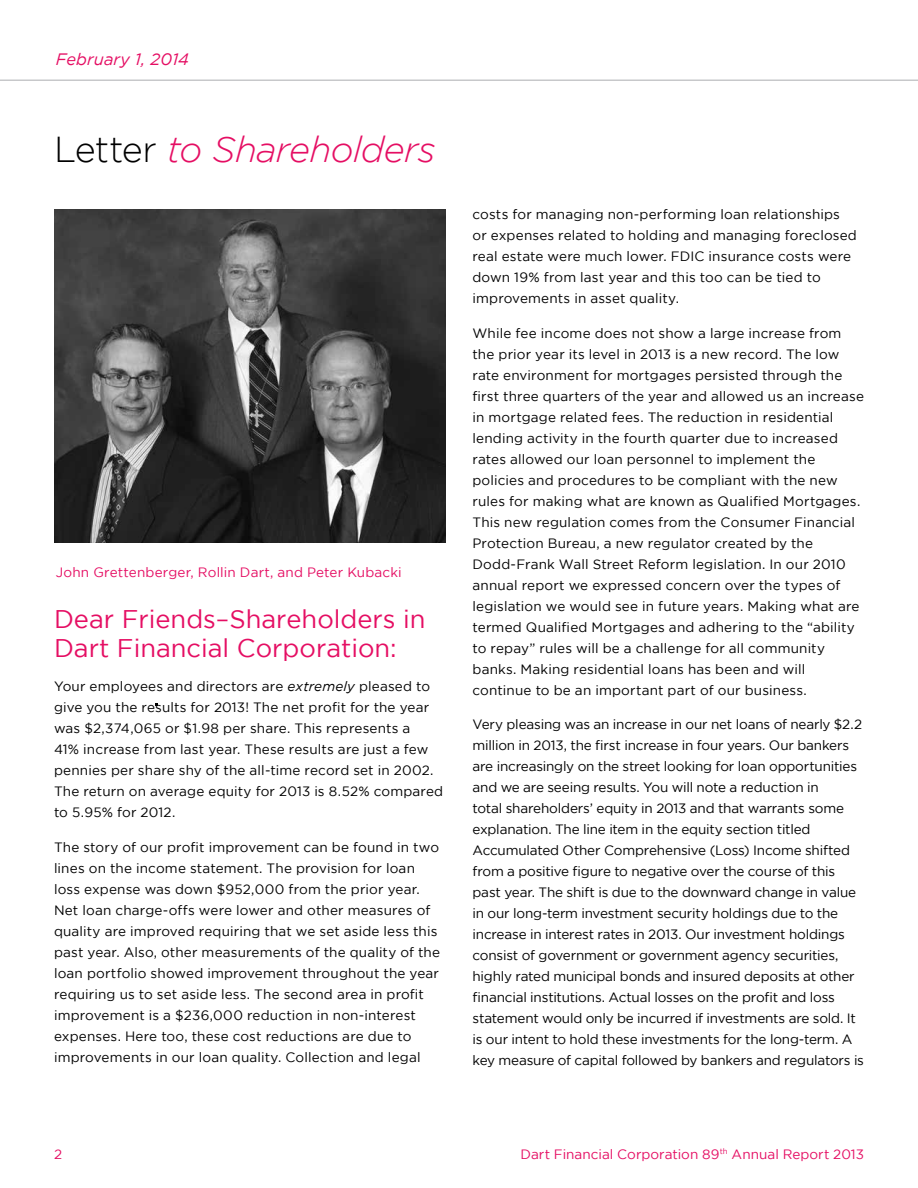
<style>
.page{position:relative;width:918px;height:1188px;background:#fff}
.page>*{position:absolute;margin:0;border:0;box-sizing:border-box;transform-origin:0 0}
.t1{font:italic 300 36px "Gotham";letter-spacing:-.02em;color:#e50e63}
.t2{font:25.5px/28.5px "Gotham";color:#e50e63}
.t3{font:italic 16.5px "Gotham";letter-spacing:.005em;color:#e50e63}
.t4{font:13.5px/21px "Gotham";letter-spacing:.01em;color:#000}
.t5{font:13.5px/21px "Gotham";letter-spacing:-.015em;color:#000}
.t6{font:13.5px "Gotham";letter-spacing:.005em;color:#e50e63}
.s1{font-style:normal;color:#000}
.s2{font-style:italic}
</style>
<div class="page">
<hr style="left:0;top:79px;width:918px;height:2px;background:#c7c8ca">
<img style="left:54px;top:209px;width:392px;height:334px">
<p class="t3" style="left:56px;top:50px;width:135px">February 1, 2014</p>
<h1 class="t1" style="left:54px;top:129px;width:383px"><span class="s1">Letter</span> to Shareholders</h1>
<p class="t6" style="left:56px;top:565px;width:348px">John Grettenberger, Rollin Dart, and Peter Kubacki</p>
<h2 class="t2" style="left:54px;top:605px;width:373px">Dear Friends–Shareholders in<br>Dart Financial Corporation:</h2>
<p class="t4" style="left:54px;top:676px;width:391px">Your employees and directors are <span class="s2">extremely</span> pleased to give you the results for 2013! The net profit for the year was $2,374,065 or $1.98 per share. This represents a<br>41% increase from last year. These results are just a few pennies per share shy of the all-time record set in 2002.<br>The return on average equity for 2013 is 8.52% compared to 5.95% for 2012.</p>
<p class="t4" style="left:54px;top:836px;width:388px">The story of our profit improvement can be found in two lines on the income statement. The provision for loan loss expense was down $952,000 from the prior year.<br>N et loan charge-offs were lower and other measures of quality are improved requiring that we set aside less this past year. Also, other measurements of the quality of the loan portfolio showed improvement throughout the year requiring us to set aside less. The second area in profit improvement is a $236,000 reduction in non-interest expenses. H ere too, these cost reductions are due to improvements in our loan quality. Collection and legal</p>
<p class="t4" style="left:472px;top:204px;width:386px">costs for managing non-performing loan relationships or expenses related to holding and managing foreclosed real estate were much lower. FDIC insurance costs were down 19% from last year and this too can be tied to improvements in asset quality.</p>
<p class="t4" style="left:472px;top:322px;width:393px">While fee income does not show a large increase from the prior year its level in 2013 is a new record. The low rate environment for mortgages persisted through the first three quarters of the year and allowed us an increase in mortgage related fees. The reduction in residential lending activity in the fourth quarter due to increased rates allowed our loan personnel to implement the policies and procedures to be compliant with the new rules for making what are known as Qualified Mortgages.<br>This new regulation comes from the Consumer Financial Protection Bureau, a new regulator created by the Dodd-Frank Wall Street Reform legislation. I n our 2010 annual report we expressed concern over the types of legislation we would see in future years. Making what are termed Qualified Mortgages and adhering to the “ability to repay” rules will be a challenge for all community banks. Making residential loans has been and will continue to be an important part of our business.</p>
<p class="t5" style="left:473px;top:714px;width:393px">Very pleasing was an increase in our net loans of nearly $2.2 million in 2013, the first increase in four years. Our bankers are increasingly on the street looking for loan opportunities and we are seeing results. You will note a reduction in<br>total shareholders’ equity in 2013 and that warrants some explanation. The line item in the equity section titled Accumulated Other Comprehensive (Loss) I ncome shifted from a positive figure to negative over the course of this past year. The shift is due to the downward change in value in our long-term investment security holdings due to the increase in interest rates in 2013. Our investment holdings consist of government or government agency securities, highly rated municipal bonds and insured deposits at other financial institutions. Actual losses on the profit and loss statement would only be incurred if investments are sold. It is our intent to hold these investments for the long-term. A key measure of capital followed by bankers and regulators is</p>
<p class="t6" style="left:54px;top:1147px;width:10px">2</p>
<p class="t6" style="left:520px;top:1147px;width:345px">Dart Financial Corporation 89<sup>th</sup> Annual Report 2013</p>
</div>
